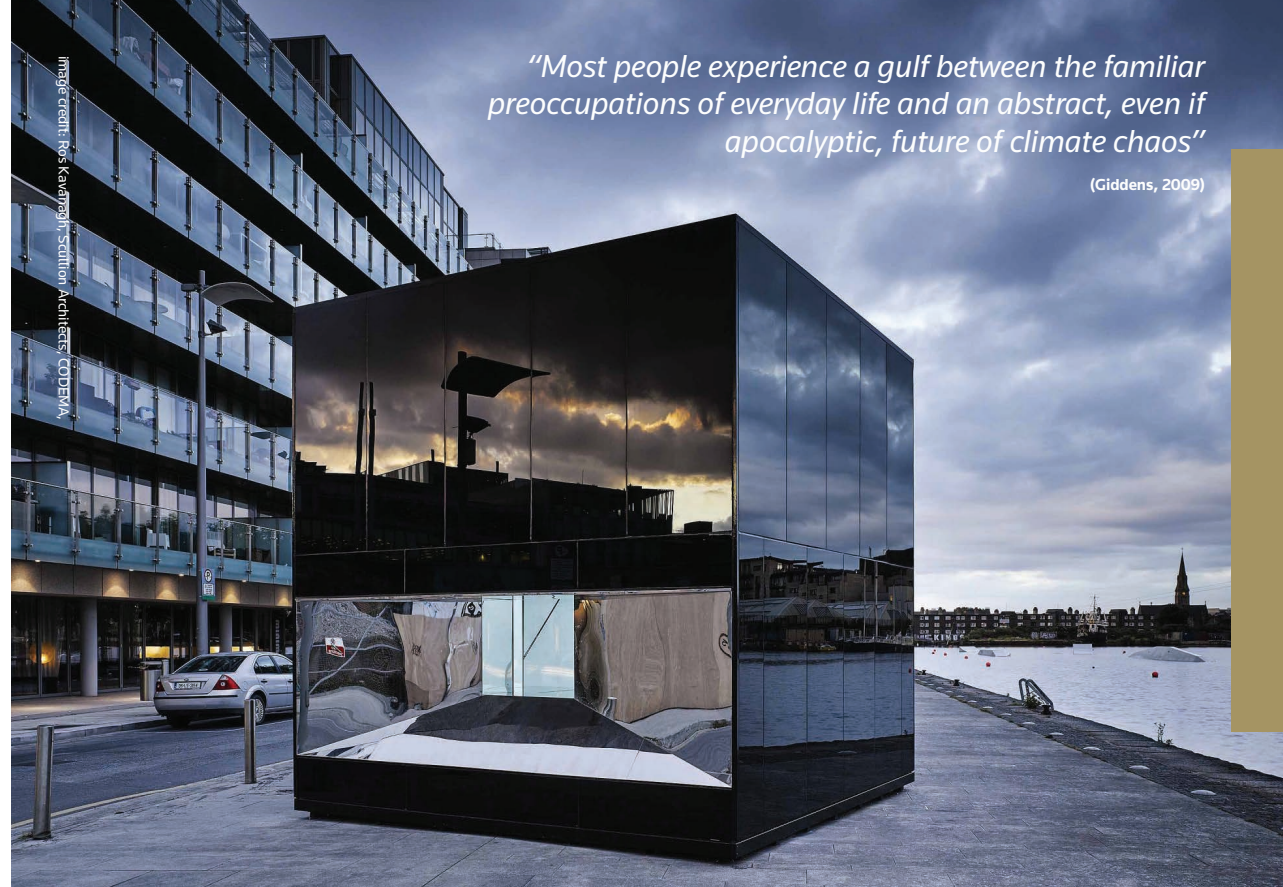
<style>
.page{position:relative;width:1283px;height:887px;background:#fff}
.page>*{position:absolute;margin:0;border:0;box-sizing:border-box;transform-origin:0 0}
.t1{font:italic 33px/37.8px "Knowledge";letter-spacing:-.005em;color:#fcfdfd;text-align:right}
.t2{font:700 16.5px "Knowledge";letter-spacing:-.005em;color:#fcfdfd}
.t3{font:15px "Knowledge";letter-spacing:-.005em;color:#fff}
</style>
<div class="page">
<img style="left:11px;top:0;width:1272px;height:887px">
<div style="left:1232px;top:149px;width:51px;height:583px;background:#a59463"></div>
<p class="t3" style="left:73px;top:56px;width:366px;rotate:90deg">image credit: Ros Kavanagh, Scullion Architects, CODEMA,</p>
<p class="t1" style="left:488px;top:46px;width:719px">“Most people experience a gulf between the familiar preoccupations of everyday life and an abstract, even if apocalyptic, future of climate chaos”</p>
<p class="t2" style="left:1090px;top:174px;width:116px">(Giddens, 2009)</p>
</div>
